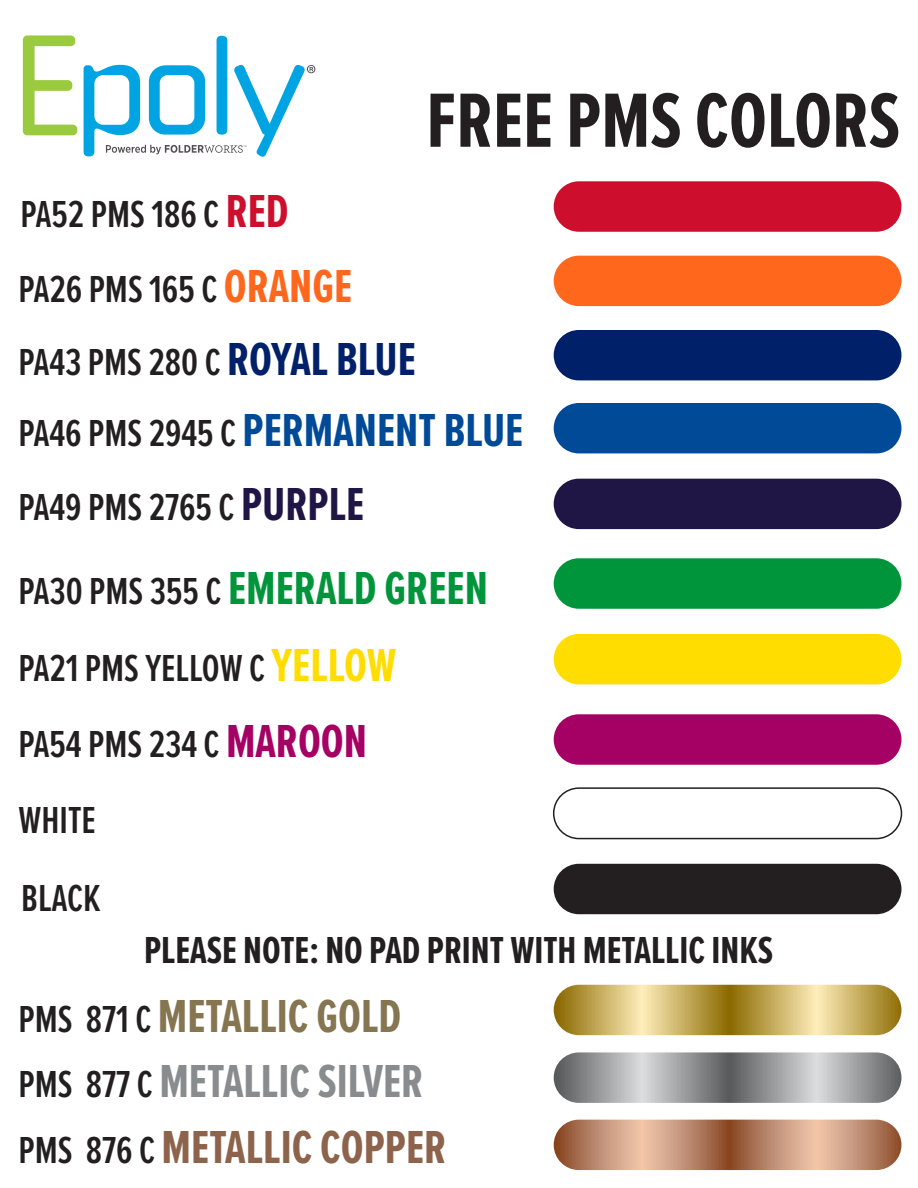
<style>
.page{position:relative;width:918px;height:1188px;background:#fff}
.page>*{position:absolute;margin:0;border:0;box-sizing:border-box;transform-origin:0 0}
.t1{font:700 79.65px "Proxima Nova Ex Cn";color:#231f20}
.t2{font:700 48px "Proxima Nova Ex Cn";color:#004a98}
.t3{font:700 48px "Proxima Nova Ex Cn";color:#00953b}
.t4{font:700 48px "Proxima Nova Ex Cn";color:#857550}
.t5{font:600 39px/76.7px "Proxima Nova Ex Cn";color:#231f20}
.t6{font:700 39px "Proxima Nova Ex Cn";color:#231f20}
.s1{font-weight:700;font-size:48px;color:#ce0e2d}
.s2{font-weight:700;font-size:48px;color:#ff671d}
.s3{font-weight:700;font-size:48px;color:#002169}
.s4{font-weight:600;font-size:39px;color:#231f20}
.s5{font-weight:700;font-size:48px;color:#1f1646}
.s6{font-weight:700;font-size:48px;color:#fd0}
.s7{font-weight:700;font-size:48px;color:#a50064}
.s8{font-weight:700;font-size:48px;color:#898c8e}
.s9{font-weight:700;font-size:48px;color:#8d634b}
</style>
<div class="page">
<div style="left:554px;top:181px;width:347px;height:51px;background:#ce0e2d;border-radius:25px"></div>
<div style="left:554px;top:256px;width:347px;height:50px;background:#ff671d;border-radius:25px"></div>
<div style="left:554px;top:330px;width:347px;height:50px;background:#002169;border-radius:25px"></div>
<div style="left:554px;top:403px;width:347px;height:50px;background:#004a98;border-radius:25px"></div>
<div style="left:554px;top:479px;width:347px;height:50px;background:#1f1646;border-radius:25px"></div>
<div style="left:554px;top:558px;width:347px;height:51px;background:#00953b;border-radius:25px"></div>
<div style="left:554px;top:634px;width:347px;height:50px;background:#fd0;border-radius:25px"></div>
<div style="left:554px;top:714px;width:347px;height:51px;background:#a50064;border-radius:25px"></div>
<div style="left:553px;top:787px;width:349px;height:52px;border:2px solid #231f20;border-radius:25px"></div>
<div style="left:554px;top:864px;width:347px;height:50px;background:#231f20;border-radius:25px"></div>
<svg style="left:554px;top:985px;width:347px;height:50px;background:#c6ad60"></svg>
<svg style="left:554px;top:1120px;width:347px;height:50px;background:#bf8d71"></svg>
<svg style="left:554px;top:1052px;width:347px;height:51px;background:#9c9d9f"></svg>
<div style="left:217px;top:36px;width:10px;height:99px;background:#00a4e3;border-radius:4px"></div>
<svg style="left:23px;top:35px;width:54px;height:100px"></svg>
<svg style="left:84px;top:64px;width:231px;height:93px"></svg>
<h1 class="t1" style="left:426px;top:62px;width:475px">FREE PMS COLORS</h1>
<p class="t5" style="left:19px;top:176px;width:399px;line-height:73.9px">PA52 PMS 186 C <span class="s1">RED<br></span>PA26 PMS 165 C <span class="s2">ORANGE<br></span>PA43 PMS 280 C <span class="s3">ROYAL BLUE</span></p>
<p class="t2" style="left:19px;top:396px;width:506px"><span class="s4">PA46 PMS 2945 C</span> PERMANENT BLUE</p>
<p class="t5" style="left:19px;top:468px;width:347px">PA49 PMS 2765 C <span class="s5">PURPLE</span></p>
<p class="t3" style="left:19px;top:553px;width:471px"><span class="s4">PA30 PMS 355 C</span> EMERALD GREEN</p>
<p class="t5" style="left:19px;top:628px;width:379px">PA21 PMS YELLOW C <span class="s6">YELLOW<br></span>PA54 PMS 234 C <span class="s7">MAROON<br></span>WHITE<br>BLACK</p>
<p class="t6" style="left:144px;top:921px;width:631px">PLEASE NOTE: NO PAD PRINT WITH METALLIC INKS</p>
<p class="t4" style="left:19px;top:981px;width:384px"><span class="s4">PMS 871 C</span> METALLIC GOLD</p>
<p class="t5" style="left:19px;top:1050px;width:429px;line-height:65.8px">PMS 877 C <span class="s8">METALLIC SILVER<br></span>PMS 876 C <span class="s9">METALLIC COPPER</span></p>
</div>
